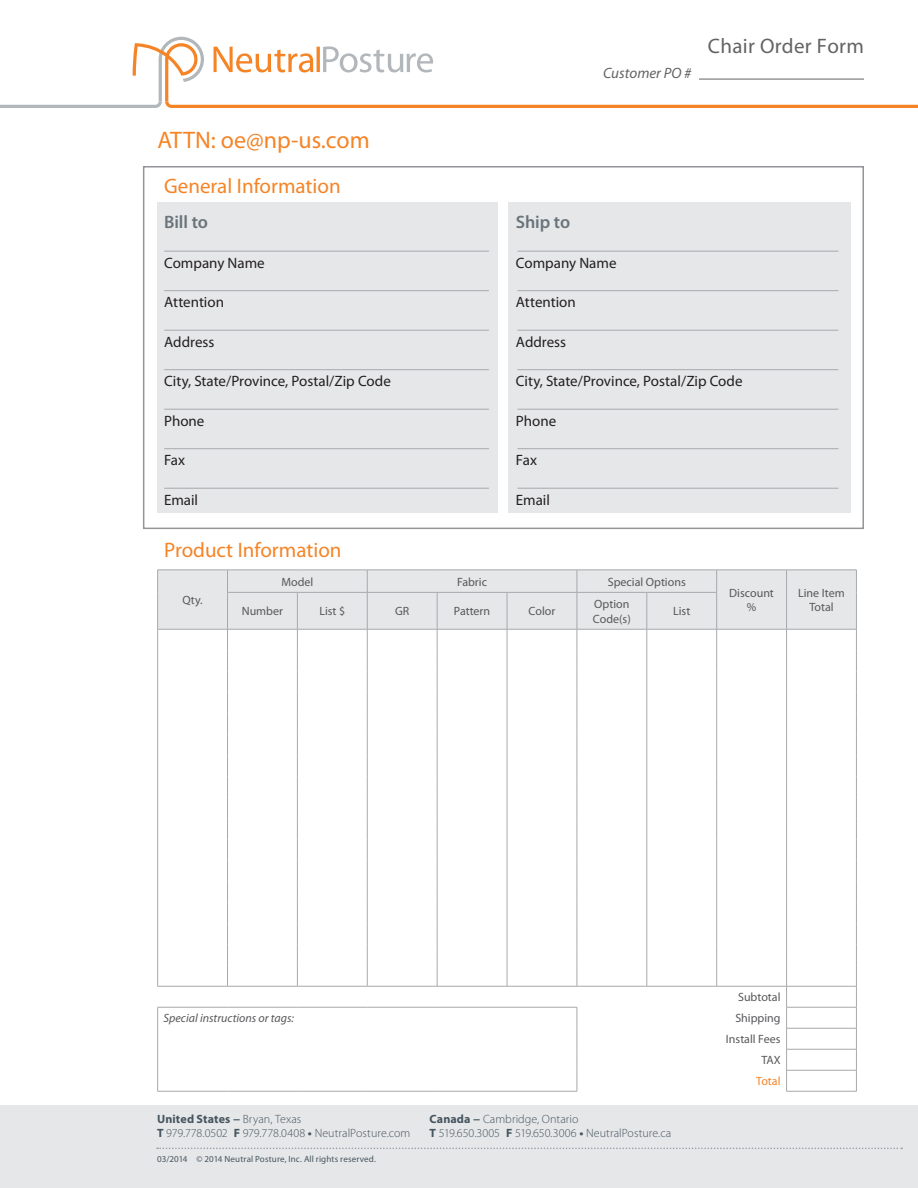
<style>
.page{position:relative;width:918px;height:1188px;background:#fff}
.page>*{position:absolute;margin:0;border:0;box-sizing:border-box;transform-origin:0 0}
.Sub-Title{font:24px "Myriad Pro";color:#f58427}
.Sub-Title-2{font:21px "Myriad Pro";color:#f58427}
.t1{font:21px "Myriad Pro";letter-spacing:.015em;color:#636366}
.Form_Fields{font:600 18px "Myriad Pro";letter-spacing:-.01em;color:#6a747b}
.Form_Fields-2{font:15px "Myriad Pro";letter-spacing:-.005em;color:#231f20}
.t2{font:italic 15px "Myriad Pro";color:#636366}
.t3{font:300 12px/14.4px "Myriad Pro";letter-spacing:.005em;color:#45555f}
.t4{font:12px/14.4px "Myriad Pro";color:#57585a;text-align:center}
.t5{font:italic 12px "Myriad Pro";color:#57585a}
.t6{font:12px "Myriad Pro";color:#f58427}
.copywrite{font:9px "Myriad Pro";letter-spacing:.015em;color:#45555f}
.s1{font-weight:700}
</style>
<div class="page">
<svg style="left:0;top:37px;width:918px;height:71px"></svg>
<hr style="left:699px;top:79px;width:165px;height:1px;background:#636366">
<div style="left:0;top:1106px;width:918px;height:82px;background:#e6e7e9"></div>
<svg style="left:157px;top:1148px;width:745px;height:1px"></svg>
<div style="left:157px;top:203px;width:341px;height:310px;background:#e6e7e9"></div>
<div style="left:509px;top:203px;width:342px;height:310px;background:#e6e7e9"></div>
<div style="left:143px;top:166px;width:721px;height:363px;border:2px solid #939598"></div>
<hr style="left:164px;top:251px;width:325px;height:1px;background:#a8a9ad">
<hr style="left:517px;top:251px;width:321px;height:1px;background:#a8a9ad">
<hr style="left:164px;top:290px;width:325px;height:1px;background:#a8a9ad">
<hr style="left:517px;top:290px;width:321px;height:1px;background:#a8a9ad">
<hr style="left:164px;top:330px;width:325px;height:1px;background:#a8a9ad">
<hr style="left:517px;top:330px;width:321px;height:1px;background:#a8a9ad">
<hr style="left:164px;top:369px;width:325px;height:1px;background:#a8a9ad">
<hr style="left:517px;top:369px;width:321px;height:1px;background:#a8a9ad">
<hr style="left:164px;top:409px;width:325px;height:1px;background:#a8a9ad">
<hr style="left:517px;top:409px;width:321px;height:1px;background:#a8a9ad">
<hr style="left:164px;top:448px;width:325px;height:1px;background:#a8a9ad">
<hr style="left:517px;top:448px;width:321px;height:1px;background:#a8a9ad">
<hr style="left:164px;top:488px;width:325px;height:1px;background:#a8a9ad">
<hr style="left:517px;top:488px;width:321px;height:1px;background:#a8a9ad">
<hr style="left:786px;top:1091px;width:71px;height:1px;background:#a8a9ad">
<svg style="left:157px;top:570px;width:700px;height:521px"></svg>
<hr style="left:157px;top:1091px;width:71px;height:1px;background:#a8a9ad">
<hr style="left:228px;top:1091px;width:69px;height:1px;background:#a8a9ad">
<hr style="left:297px;top:1091px;width:70px;height:1px;background:#a8a9ad">
<hr style="left:367px;top:1091px;width:70px;height:1px;background:#a8a9ad">
<hr style="left:437px;top:1091px;width:70px;height:1px;background:#a8a9ad">
<hr style="left:507px;top:1091px;width:70px;height:1px;background:#a8a9ad">
<p class="t2" style="left:603px;top:63px;width:90px">Customer PO #</p>
<h2 class="t1" style="left:708px;top:33px;width:158px">Chair Order Form</h2>
<p class="Sub-Title" style="left:157px;top:125px;width:214px">ATTN: oe@np-us.com</p>
<p class="Sub-Title-2" style="left:164px;top:173px;width:178px">General Information</p>
<p class="Form_Fields" style="left:164px;top:211px;width:45px">Bill to</p>
<p class="Form_Fields" style="left:516px;top:211px;width:56px">Ship to</p>
<p class="Form_Fields-2" style="left:164px;top:253px;width:102px">Company Name</p>
<p class="Form_Fields-2" style="left:516px;top:253px;width:102px">Company Name</p>
<p class="Form_Fields-2" style="left:164px;top:293px;width:61px">Attention</p>
<p class="Form_Fields-2" style="left:516px;top:293px;width:61px">Attention</p>
<p class="Form_Fields-2" style="left:164px;top:332px;width:52px">Address</p>
<p class="Form_Fields-2" style="left:516px;top:332px;width:52px">Address</p>
<p class="Form_Fields-2" style="left:164px;top:372px;width:228px">City, State/Province, Postal/Zip Code</p>
<p class="Form_Fields-2" style="left:516px;top:372px;width:228px">City, State/Province, Postal/Zip Code</p>
<p class="Form_Fields-2" style="left:164px;top:411px;width:42px">Phone</p>
<p class="Form_Fields-2" style="left:516px;top:411px;width:42px">Phone</p>
<p class="Form_Fields-2" style="left:164px;top:451px;width:23px">Fax</p>
<p class="Form_Fields-2" style="left:516px;top:451px;width:23px">Fax</p>
<p class="Form_Fields-2" style="left:164px;top:490px;width:35px">Email</p>
<p class="Form_Fields-2" style="left:516px;top:490px;width:35px">Email</p>
<p class="Sub-Title-2" style="left:164px;top:537px;width:179px">Product Information</p>
<p class="t4" style="left:182px;top:593px;width:22px">Qty.</p>
<p class="t4" style="left:281px;top:574px;width:33px">Model</p>
<p class="t4" style="left:457px;top:574px;width:32px">Fabric</p>
<p class="t4" style="left:608px;top:574px;width:79px">Special Options</p>
<p class="t4" style="left:729px;top:585px;width:46px">Discount %</p>
<p class="t4" style="left:798px;top:585px;width:48px">Line Item<br>Total</p>
<p class="t4" style="left:242px;top:604px;width:43px">Number</p>
<p class="t4" style="left:319px;top:604px;width:27px">List $</p>
<p class="t4" style="left:395px;top:604px;width:16px">GR</p>
<p class="t4" style="left:454px;top:604px;width:38px">Pattern</p>
<p class="t4" style="left:529px;top:604px;width:28px">Color</p>
<p class="t4" style="left:593px;top:597px;width:39px;text-align:left">Option<br>Code(s)</p>
<p class="t4" style="left:673px;top:604px;width:19px">List</p>
<p class="t4" style="left:738px;top:990px;width:44px">Subtotal</p>
<p class="t5" style="left:164px;top:1011px;width:132px">Special instructions or tags:</p>
<p class="t4" style="left:735px;top:1011px;width:47px">Shipping</p>
<p class="t4" style="left:726px;top:1032px;width:56px">Install Fees</p>
<p class="t4" style="left:761px;top:1053px;width:21px">TAX</p>
<p class="t6" style="left:756px;top:1074px;width:26px">Total</p>
<p class="t3" style="left:157px;top:1111px;width:255px"><span class="s1">United States −</span> Bryan, Texas<br><span class="s1">T</span> 979.778.0502 <span class="s1">F</span> 979.778.0408 <span class="s1">•</span> NeutralPosture.com</p>
<p class="t3" style="left:430px;top:1111px;width:243px"><span class="s1">Canada −</span> Cambridge, Ontario<br><span class="s1">T</span> 519.650.3005 <span class="s1">F</span> 519.650.3006 <span class="s1">•</span> NeutralPosture.ca</p>
<p class="copywrite" style="left:157px;top:1153px;width:220px">03/2014 © 2014 Neutral Posture, Inc. All rights reserved.</p>
</div>
